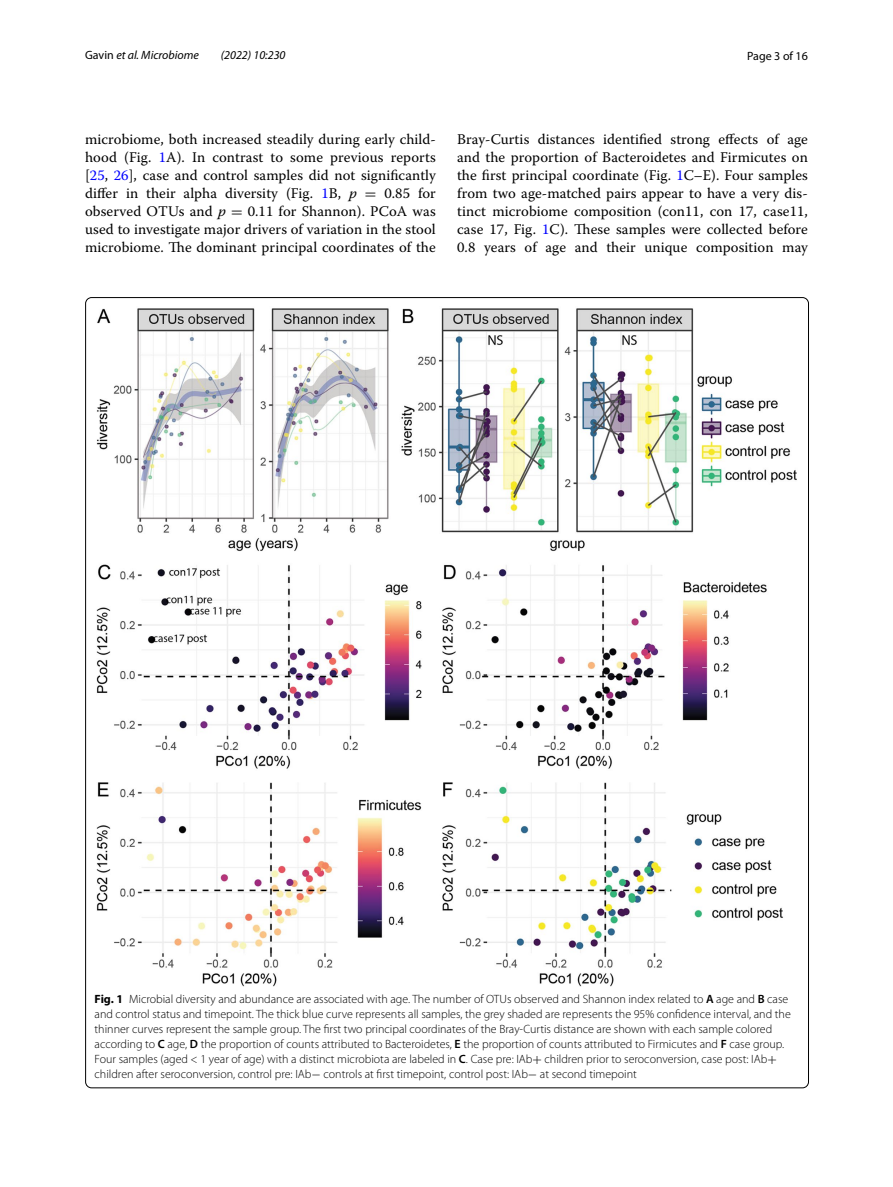
<style>
.page{position:relative;width:893px;height:1187px;background:#fff}
.page>*{position:absolute;margin:0;border:0;box-sizing:border-box;transform-origin:0 0}
.t1{font:14.7px/18px "Warnock Pro";letter-spacing:.005em;color:#000;text-align:justify}
.t2{font:300 12px/15px "Myriad Pro";color:#000}
.t3{font:italic 12px "Myriad Pro";color:#000}
.t4{font:12px "Myriad Pro";color:#000}
.s1{font-style:normal}
.s2{color:#00f}
.s3{font-style:italic}
.s4{font-family:"MTSY"}
.s5{font-weight:700}
.s6{font-weight:600}
.s7{font-family:"MTSY";font-weight:400}
</style>
<div class="page">
<img style="left:97px;top:308px;width:700px;height:679px">
<p class="t3" style="left:85px;top:48px;width:115px"><span class="s1">Gavin</span> et al. Microbiome</p>
<p class="t3" style="left:221px;top:48px;width:66px">(2022) 10:230</p>
<p class="t4" style="left:747px;top:48px;width:62px">Page 3 of 16</p>
<p class="t1" style="left:85px;top:130px;width:352px">microbiome, both increased steadily during early child&shy;hood (Fig. <span class="s2">1</span>A). In contrast to some previous reports [<span class="s2">25</span>, <span class="s2">26</span>], case and control samples did not significantly differ in their alpha diversity (Fig. <span class="s2">1</span>B, <span class="s3">p</span> <span class="s4">=</span> 0.85 for observed OTUs and <span class="s3">p</span> <span class="s4">=</span> 0.11 for Shannon). PCoA was used to investigate major drivers of variation in the stool microbiome. The dominant principal coordinates of the</p>
<p class="t1" style="left:457px;top:130px;width:352px">Bray-Curtis distances identified strong effects of age and the proportion of Bacteroidetes and Firmicutes on the first principal coordinate (Fig. <span class="s2">1</span>C–E). Four samples from two age-matched pairs appear to have a very dis&shy;tinct microbiome composition (con11, con 17, case11, case 17, Fig. <span class="s2">1</span>C). These samples were collected before 0.8 years of age and their unique composition may</p>
<p class="t2" style="left:95px;top:991px;width:698px"><span class="s5">Fig. 1</span> Microbial diversity and abundance are associated with age. The number of OTUs observed and Shannon index related to <span class="s6">A</span> age and <span class="s6">B</span> case and control status and timepoint. The thick blue curve represents all samples, the grey shaded are represents the 95% confidence interval, and the thinner curves represent the sample group. The first two principal coordinates of the Bray-Curtis distance are shown with each sample colored according to <span class="s6">C</span> age, <span class="s6">D</span> the proportion of counts attributed to Bacteroidetes, <span class="s6">E</span> the proportion of counts attributed to Firmicutes and <span class="s6">F</span> case group.<br>Four samples (aged &lt; 1 year of age) with a distinct microbiota are labeled in <span class="s6">C</span>. Case pre: IAb<span class="s7">+</span> children prior to seroconversion, case post: IAb<span class="s7">+ </span>children after seroconversion, control pre: IAb<span class="s7">−</span> controls at first timepoint, control post: IAb<span class="s7">−</span> at second timepoint</p>
</div>
